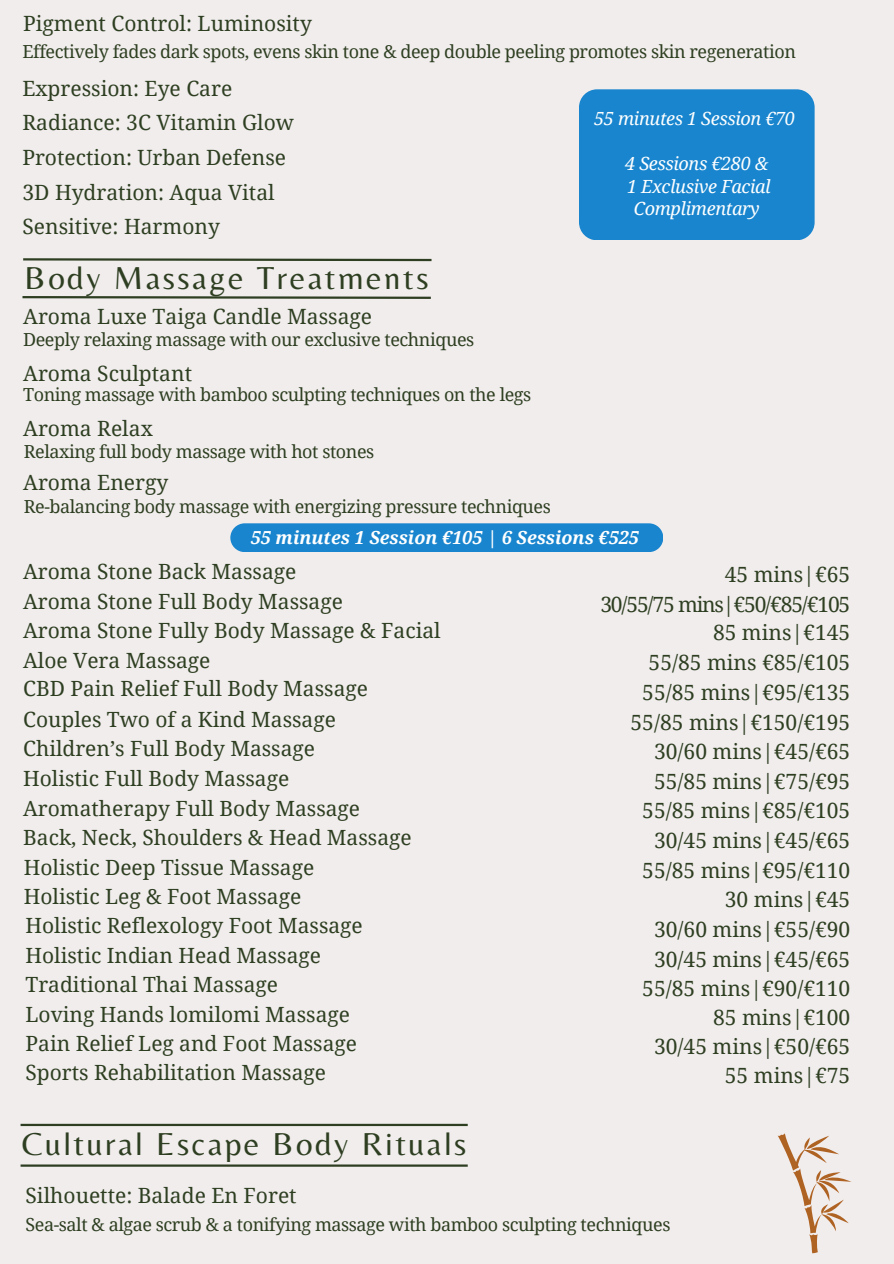
<style>
.page{position:relative;width:894px;height:1264px;background:#fff}
.page>*{position:absolute;margin:0;border:0;box-sizing:border-box;transform-origin:0 0}
.t1{font:33px "Belleza";letter-spacing:.075em;color:#2e3f21}
.t2{font:21px "Droid Serif";color:#2e3f21}
.t3{font:21px "Droid Serif";letter-spacing:-.055em;color:#2e3f21}
.t4{font:italic 18.15px/22.6px "Droid Serif";letter-spacing:-.02em;color:#fff;text-align:center}
.t5{font:18px "Droid Serif";letter-spacing:-.025em;color:#2e3f21}
.t6{font:italic 700 18px "Droid Serif";color:#fff}
</style>
<div class="page">
<div style="left:0;top:0;width:893px;height:1263px;background:#f1eded"></div>
<svg style="left:777px;top:1133px;width:74px;height:120px"></svg>
<div style="left:579px;top:89px;width:235px;height:151px;background:#1885ce;border-radius:18px"></div>
<div style="left:230px;top:523px;width:433px;height:29px;background:#1885ce;border-radius:14px"></div>
<svg style="left:22px;top:296px;width:409px;height:3px"></svg>
<svg style="left:23px;top:258px;width:409px;height:4px"></svg>
<hr style="left:21px;top:1123px;width:446px;height:3px;background:#2e3f21">
<hr style="left:21px;top:1164px;width:446px;height:2px;background:#2e3f21">
<p class="t2" style="left:23px;top:12px;width:290px">Pigment Control: Luminosity</p>
<h2 class="t5" style="left:22px;top:41px;width:774px">Effectively fades dark spots, evens skin tone &amp; deep double peeling promotes skin regeneration</h2>
<h2 class="t2" style="left:22px;top:76px;width:211px">Expression: Eye Care</h2>
<h2 class="t2" style="left:22px;top:111px;width:273px">Radiance: 3C Vitamin Glow</h2>
<h2 class="t2" style="left:22px;top:145px;width:265px">Protection: Urban Defense</h2>
<h2 class="t2" style="left:22px;top:180px;width:254px">3D Hydration: Aqua Vital</h2>
<p class="t2" style="left:22px;top:215px;width:199px">Sensitive: Harmony</p>
<p class="t4" style="left:594px;top:107px;width:202px">55 minutes 1 Session €70</p>
<p class="t4" style="left:625px;top:152px;width:144px">4 Sessions €280 &amp;</p>
<h1 class="t4" style="left:627px;top:175px;width:145px">1 Exclusive Facial<br>Complimentary</h1>
<h2 class="t1" style="left:25px;top:258px;width:405px">Body Massage Treatments</h2>
<h2 class="t2" style="left:23px;top:304px;width:350px">Aroma Luxe Taiga Candle Massage</h2>
<p class="t5" style="left:23px;top:329px;width:452px">Deeply relaxing massage with our exclusive techniques</p>
<h2 class="t2" style="left:23px;top:362px;width:170px">Aroma Sculptant</h2>
<p class="t5" style="left:23px;top:384px;width:509px">Toning massage with bamboo sculpting techniques on the legs</p>
<h2 class="t2" style="left:23px;top:416px;width:131px">Aroma Relax</h2>
<p class="t5" style="left:24px;top:441px;width:352px">Relaxing full body massage with hot stones</p>
<h2 class="t2" style="left:23px;top:470px;width:147px">Aroma Energy</h2>
<p class="t5" style="left:24px;top:496px;width:528px">Re-balancing body massage with energizing pressure techniques</p>
<h3 class="t6" style="left:251px;top:527px;width:389px">55 minutes 1 Session €105 | 6 Sessions €525</h3>
<h2 class="t2" style="left:23px;top:560px;width:274px">Aroma Stone Back Massage</h2>
<h2 class="t2" style="left:23px;top:589px;width:321px">Aroma Stone Full Body Massage</h2>
<h2 class="t2" style="left:23px;top:618px;width:419px">Aroma Stone Fully Body Massage &amp; Facial</h2>
<h2 class="t2" style="left:724px;top:562px;width:127px">45 mins|€65</h2>
<h2 class="t3" style="left:600px;top:592px;width:251px">30/55/75 mins|€50/€85/€105</h2>
<h2 class="t2" style="left:712px;top:620px;width:139px">85 mins|€145</h2>
<h2 class="t2" style="left:23px;top:648px;width:189px">Aloe Vera Massage</h2>
<p class="t2" style="left:648px;top:650px;width:203px">55/85 mins €85/€105</p>
<h2 class="t2" style="left:23px;top:676px;width:346px">CBD Pain Relief Full Body Massage</h2>
<h2 class="t2" style="left:642px;top:680px;width:209px">55/85 mins|€95/€135</h2>
<h2 class="t2" style="left:23px;top:707px;width:314px">Couples Two of a Kind Massage</h2>
<h2 class="t2" style="left:630px;top:710px;width:221px">55/85 mins|€150/€195</h2>
<h2 class="t2" style="left:23px;top:736px;width:293px">Children’s Full Body Massage</h2>
<h2 class="t2" style="left:654px;top:739px;width:198px">30/60 mins|€45/€65</h2>
<h2 class="t2" style="left:23px;top:766px;width:267px">Holistic Full Body Massage</h2>
<h2 class="t2" style="left:654px;top:769px;width:198px">55/85 mins|€75/€95</h2>
<h2 class="t2" style="left:23px;top:796px;width:338px">Aromatherapy Full Body Massage</h2>
<h2 class="t2" style="left:642px;top:799px;width:209px">55/85 mins|€85/€105</h2>
<h2 class="t2" style="left:23px;top:825px;width:390px">Back, Neck, Shoulders &amp; Head Massage</h2>
<h2 class="t2" style="left:654px;top:828px;width:198px">30/45 mins|€45/€65</h2>
<h2 class="t2" style="left:24px;top:855px;width:292px">Holistic Deep Tissue Massage</h2>
<h2 class="t2" style="left:642px;top:858px;width:209px">55/85 mins|€95/€110</h2>
<h2 class="t2" style="left:24px;top:884px;width:279px">Holistic Leg &amp; Foot Massage</h2>
<h2 class="t2" style="left:724px;top:887px;width:127px">30 mins|€45</h2>
<h2 class="t2" style="left:26px;top:913px;width:338px">Holistic Reflexology Foot Massage</h2>
<h2 class="t2" style="left:654px;top:917px;width:198px">30/60 mins|€55/€90</h2>
<h2 class="t2" style="left:26px;top:943px;width:297px">Holistic Indian Head Massage</h2>
<h2 class="t2" style="left:654px;top:947px;width:198px">30/45 mins|€45/€65</h2>
<h2 class="t2" style="left:26px;top:972px;width:254px">Traditional Thai Massage</h2>
<h2 class="t2" style="left:642px;top:976px;width:209px">55/85 mins|€90/€110</h2>
<h2 class="t2" style="left:26px;top:1002px;width:326px">Loving Hands lomilomi Massage</h2>
<h2 class="t2" style="left:713px;top:1005px;width:139px">85 mins|€100</h2>
<h2 class="t2" style="left:26px;top:1031px;width:333px">Pain Relief Leg and Foot Massage</h2>
<h2 class="t2" style="left:654px;top:1034px;width:198px">30/45 mins|€50/€65</h2>
<h2 class="t2" style="left:26px;top:1060px;width:302px">Sports Rehabilitation Massage</h2>
<h2 class="t2" style="left:724px;top:1063px;width:127px">55 mins|€75</h2>
<h2 class="t1" style="left:22px;top:1124px;width:446px">Cultural Escape Body Rituals</h2>
<h2 class="t2" style="left:26px;top:1183px;width:272px">Silhouette: Balade En Foret</h2>
<h1 class="t5" style="left:26px;top:1214px;width:646px">Sea-salt &amp; algae scrub &amp; a tonifying massage with bamboo sculpting techniques</h1>
</div>
